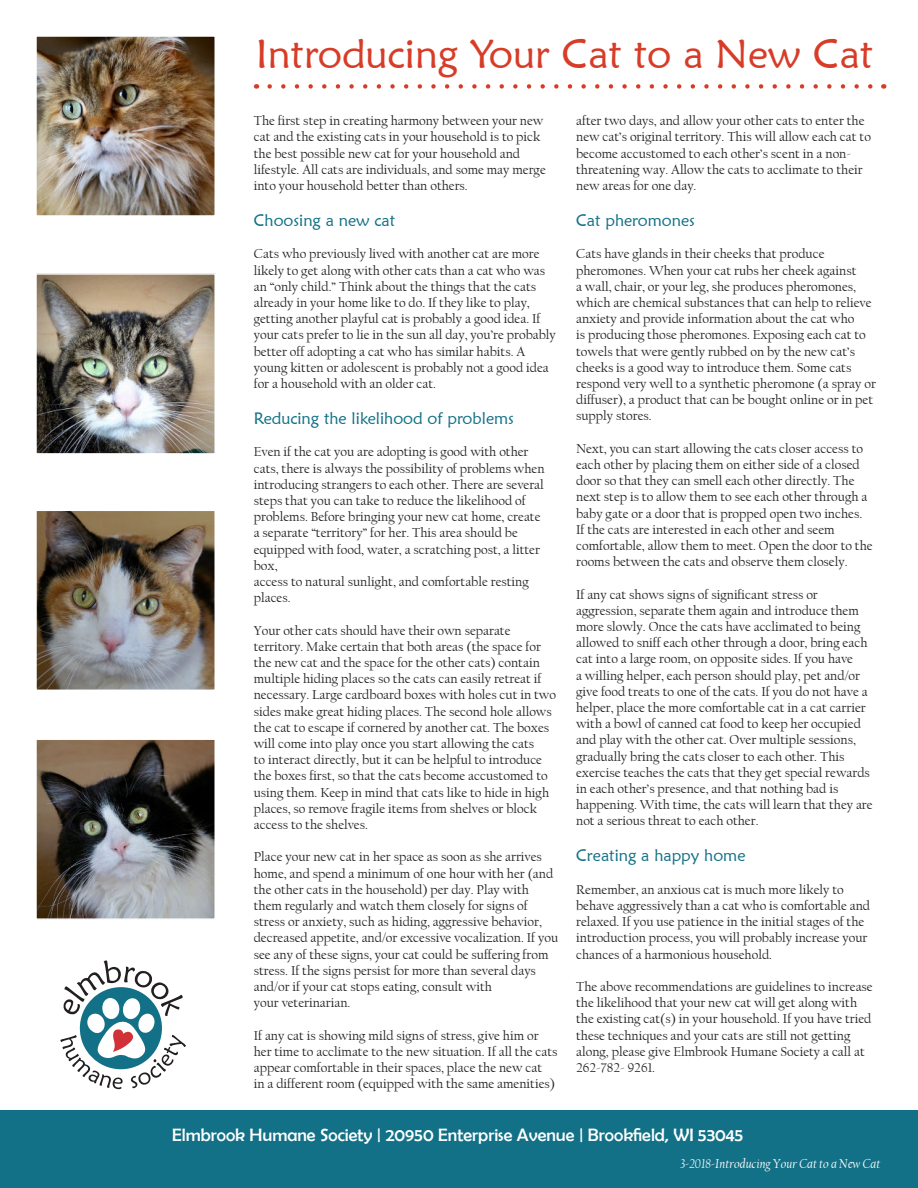
<style>
.page{position:relative;width:918px;height:1188px;background:#fff}
.page>*{position:absolute;margin:0;border:0;box-sizing:border-box;transform-origin:0 0}
.t1{font:40.5px "Maiandra GD";color:#d73c27}
.t2{font:18px "Berlin Sans FB";color:#fff}
.t3{font:16.5px "Maiandra GD";color:#137187}
.t4{font:13.5px/16.2px "Californian FB";color:#231f20}
.t5{font:italic 13.5px "Californian FB";color:#fff}
</style>
<div class="page">
<svg style="left:60px;top:960px;width:126px;height:129px"></svg>
<div style="left:0;top:1111px;width:918px;height:77px;background:#137187"></div>
<img style="left:38px;top:38px;width:175px;height:176px">
<div style="left:35px;top:35px;width:181px;height:182px;border:2px solid #fff"></div>
<img style="left:38px;top:276px;width:175px;height:176px">
<div style="left:35px;top:273px;width:181px;height:182px;border:2px solid #fff"></div>
<img style="left:38px;top:513px;width:175px;height:175px">
<div style="left:35px;top:510px;width:181px;height:181px;border:2px solid #fff"></div>
<img style="left:38px;top:741px;width:175px;height:176px">
<div style="left:35px;top:738px;width:181px;height:182px;border:2px solid #fff"></div>
<svg style="left:270px;top:84px;width:603px;height:5px"></svg>
<h1 class="t1" style="left:256px;top:39px;width:619px">Introducing Your Cat to a New Cat</h1>
<p class="t4" style="left:254px;top:113px;width:293px">The first step in creating harmony between your new cat and the existing cats in your household is to pick the best possible new cat for your household and lifestyle. All cats are individuals, and some may merge into your household better than others.</p>
<p class="t3" style="left:254px;top:214px;width:143px">Choosing a new cat</p>
<p class="t4" style="left:254px;top:246px;width:304px">Cats who previously lived with another cat are more likely to get along with other cats than a cat who was an “only child.” Think about the things that the cats already in your home like to do. If they like to play, getting another playful cat is probably a good idea. If your cats prefer to lie in the sun all day, you’re probably better off adopting a cat who has similar habits. A young kitten or adolescent is probably not a good idea for a household with an older cat.</p>
<p class="t3" style="left:254px;top:412px;width:262px">Reducing the likelihood of problems</p>
<p class="t4" style="left:254px;top:444px;width:292px">Even if the cat you are adopting is good with other cats, there is always the possibility of problems when introducing strangers to each other. There are several steps that you can take to reduce the likelihood of problems. Before bringing your new cat home, create a separate “territory” for her. This area should be equipped with food, water, a scratching post, a litter box,<br>access to natural sunlight, and comfortable resting places.</p>
<p class="t4" style="left:254px;top:622px;width:304px">Your other cats should have their own separate territory. Make certain that both areas (the space for the new cat and the space for the other cats) contain multiple hiding places so the cats can easily retreat if necessary. Large cardboard boxes with holes cut in two sides make great hiding places. The second hole allows the cat to escape if cornered by another cat. The boxes will come into play once you start allowing the cats<br>to interact directly, but it can be helpful to introduce the boxes first, so that the cats become accustomed to using them. Keep in mind that cats like to hide in high places, so remove fragile items from shelves or block access to the shelves.</p>
<p class="t4" style="left:254px;top:849px;width:306px">Place your new cat in her space as soon as she arrives home, and spend a minimum of one hour with her (and the other cats in the household) per day. Play with them regularly and watch them closely for signs of stress or anxiety, such as hiding, aggressive behavior, decreased appetite, and/or excessive vocalization. If you see any of these signs, your cat could be suffering from stress. If the signs persist for more than several days and/or if your cat stops eating, consult with<br>your veterinarian.</p>
<p class="t4" style="left:254px;top:1027px;width:305px">If any cat is showing mild signs of stress, give him or her time to acclimate to the new situation. If all the cats appear comfortable in their spaces, place the new cat<br>in a different room (equipped with the same amenities)</p>
<p class="t4" style="left:576px;top:113px;width:296px">after two days, and allow your other cats to enter the new cat’s original territory. This will allow each cat to become accustomed to each other’s scent in a non&shy;threatening way. Allow the cats to acclimate to their new areas for one day.</p>
<p class="t3" style="left:576px;top:214px;width:120px">Cat pheromones</p>
<p class="t4" style="left:576px;top:246px;width:301px">Cats have glands in their cheeks that produce pheromones. When your cat rubs her cheek against<br>a wall, chair, or your leg, she produces pheromones, which are chemical substances that can help to relieve anxiety and provide information about the cat who<br>is producing those pheromones. Exposing each cat to towels that were gently rubbed on by the new cat’s cheeks is a good way to introduce them. Some cats respond very well to a synthetic pheromone (a spray or diffuser), a product that can be bought online or in pet supply stores.</p>
<p class="t4" style="left:576px;top:441px;width:298px">Next, you can start allowing the cats closer access to each other by placing them on either side of a closed door so that they can smell each other directly. The next step is to allow them to see each other through a baby gate or a door that is propped open two inches.<br>If the cats are interested in each other and seem comfortable, allow them to meet. Open the door to the rooms between the cats and observe them closely.</p>
<p class="t4" style="left:576px;top:586px;width:298px">If any cat shows signs of significant stress or aggression, separate them again and introduce them more slowly. Once the cats have acclimated to being allowed to sniff each other through a door, bring each cat into a large room, on opposite sides. If you have<br>a willing helper, each person should play, pet and/or give food treats to one of the cats. If you do not have a helper, place the more comfortable cat in a cat carrier with a bowl of canned cat food to keep her occupied and play with the other cat. Over multiple sessions, gradually bring the cats closer to each other. This exercise teaches the cats that they get special rewards in each other’s presence, and that nothing bad is happening. With time, the cats will learn that they are not a serious threat to each other.</p>
<p class="t3" style="left:576px;top:850px;width:171px">Creating a happy home</p>
<p class="t4" style="left:576px;top:882px;width:296px">Remember, an anxious cat is much more likely to behave aggressively than a cat who is comfortable and relaxed. If you use patience in the initial stages of the introduction process, you will probably increase your chances of a harmonious household.</p>
<p class="t4" style="left:576px;top:979px;width:298px">The above recommendations are guidelines to increase the likelihood that your new cat will get along with the existing cat(s) in your household. If you have tried these techniques and your cats are still not getting along, please give Elmbrook Humane Society a call at 262-782- 9261.</p>
<h2 class="t2" style="left:172px;top:1125px;width:573px">Elmbrook Humane Society | 20950 Enterprise Avenue | Brookfield, WI 53045</h2>
<p class="t5" style="left:680px;top:1158px;width:202px">3-2018-Introducing Your Cat to a New Cat</p>
</div>
